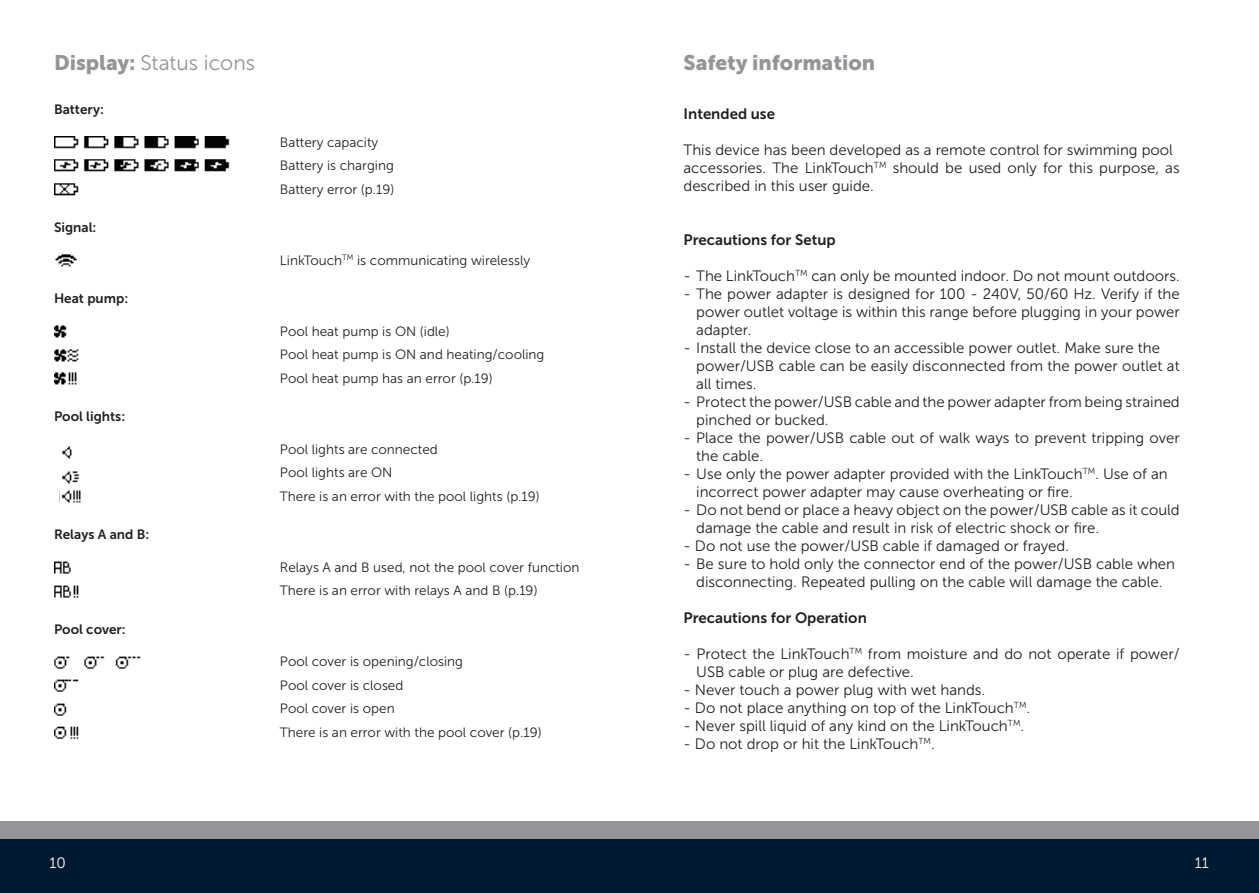
<style>
.page{position:relative;width:1259px;height:893px;background:#fff}
.page>*{position:absolute;margin:0;border:0;box-sizing:border-box;transform-origin:0 0}
.t1{font:21px "Museo Sans 300";color:#939598}
.t2{font:21px "Museo Sans 900";color:#939598}
.t3{font:15px/18px "Museo Sans 300";color:#231f20}
.t4{font:15px "Museo Sans 700";color:#231f20}
.t5{font:15px "Museo Sans 300";color:#fff}
.t6{font:13.5px/23.5px "Museo Sans 300";color:#231f20}
.t7{font:13.5px "Museo Sans 700";color:#231f20}
.s1{font-family:"Museo Sans 900"}
</style>
<div class="page">
<div style="left:614px;top:839px;width:645px;height:54px;background:#001930"></div>
<div style="left:614px;top:822px;width:645px;height:17px;background:#939598"></div>
<div style="left:0;top:839px;width:644px;height:54px;background:#001930"></div>
<div style="left:0;top:822px;width:644px;height:17px;background:#939598"></div>
<img style="left:54px;top:136px;width:176px;height:13px">
<img style="left:54px;top:160px;width:176px;height:12px">
<img style="left:54px;top:183px;width:25px;height:13px">
<img style="left:55px;top:254px;width:22px;height:13px">
<img style="left:54px;top:325px;width:13px;height:13px">
<img style="left:62px;top:446px;width:10px;height:13px">
<img style="left:54px;top:562px;width:17px;height:12px">
<img style="left:54px;top:349px;width:25px;height:13px">
<img style="left:62px;top:471px;width:18px;height:13px">
<img style="left:54px;top:585px;width:25px;height:13px">
<img style="left:54px;top:373px;width:23px;height:12px">
<img style="left:59px;top:491px;width:19px;height:12px">
<img style="left:60px;top:491px;width:13px;height:12px">
<img style="left:78px;top:491px;width:3px;height:12px">
<img style="left:54px;top:656px;width:87px;height:13px">
<img style="left:54px;top:680px;width:25px;height:12px">
<svg style="left:64px;top:680px;width:12px;height:1px"></svg>
<img style="left:54px;top:703px;width:13px;height:13px">
<img style="left:54px;top:727px;width:25px;height:13px">
<h1 class="t1" style="left:54px;top:51px;width:203px"><span class="s1">Display:</span> Status icons</h1>
<h1 class="t2" style="left:683px;top:50px;width:193px">Safety information</h1>
<p class="t4" style="left:683px;top:106px;width:93px">Intended use</p>
<p class="t3" style="left:683px;top:141px;width:498px">This device has been developed as a remote control for swimming pool accessories. The LinkTouch<sup>TM</sup> should be used only for this purpose, as described in this user guide.</p>
<p class="t7" style="left:54px;top:102px;width:52px">Battery:</p>
<p class="t6" style="left:280px;top:130px;width:100px">Battery capacity</p>
<p class="t6" style="left:280px;top:154px;width:116px">Battery is charging<br>Battery error (p.19)</p>
<p class="t7" style="left:54px;top:220px;width:44px">Signal:</p>
<p class="t7" style="left:54px;top:291px;width:76px">Heat pump:</p>
<p class="t7" style="left:54px;top:409px;width:73px">Pool lights:</p>
<p class="t7" style="left:54px;top:527px;width:97px">Relays A and B:</p>
<p class="t7" style="left:54px;top:622px;width:73px">Pool cover:</p>
<p class="t6" style="left:280px;top:248px;width:252px">LinkTouch<sup>TM</sup> is communicating wirelessly</p>
<p class="t6" style="left:280px;top:319px;width:171px">Pool heat pump is ON (idle)</p>
<p class="t6" style="left:280px;top:343px;width:266px">Pool heat pump is ON and heating/cooling</p>
<p class="t6" style="left:280px;top:366px;width:214px">Pool heat pump has an error (p.19)</p>
<p class="t6" style="left:280px;top:437px;width:159px">Pool lights are connected</p>
<p class="t6" style="left:280px;top:461px;width:114px">Pool lights are ON</p>
<p class="t6" style="left:280px;top:484px;width:261px">There is an error with the pool lights (p.19)</p>
<p class="t6" style="left:280px;top:555px;width:301px">Relays A and B used, not the pool cover function</p>
<p class="t6" style="left:280px;top:579px;width:259px">There is an error with relays A and B (p.19)</p>
<p class="t6" style="left:280px;top:650px;width:185px">Pool cover is opening/closing</p>
<p class="t6" style="left:280px;top:697px;width:116px">Pool cover is open</p>
<p class="t6" style="left:280px;top:674px;width:125px">Pool cover is closed</p>
<p class="t6" style="left:280px;top:721px;width:263px">There is an error with the pool cover (p.19)</p>
<p class="t4" style="left:683px;top:232px;width:154px">Precautions for Setup</p>
<p class="t3" style="left:683px;top:267px;width:498px">- The LinkTouch<sup>TM</sup> can only be mounted indoor. Do not mount outdoors.</p>
<p class="t3" style="left:696px;top:285px;width:485px;text-align:justify;text-indent:-13px">- The power adapter is designed for 100 - 240V, 50/60 Hz. Verify if the power outlet voltage is within this range before plugging in your power adapter.</p>
<p class="t3" style="left:696px;top:339px;width:485px;text-indent:-13px">- Install the device close to an accessible power outlet. Make sure the power/USB cable can be easily disconnected from the power outlet at all times.</p>
<p class="t3" style="left:696px;top:393px;width:485px;text-indent:-13px">- Protect the power/USB cable and the power adapter from being strained pinched or bucked.</p>
<p class="t3" style="left:696px;top:429px;width:485px;text-indent:-13px">- Place the power/USB cable out of walk ways to prevent tripping over the cable.</p>
<p class="t3" style="left:696px;top:465px;width:473px;text-indent:-13px">- Use only the power adapter provided with the LinkTouch<sup>TM</sup>. Use of an incorrect power adapter may cause overheating or fire.</p>
<p class="t3" style="left:696px;top:501px;width:485px;text-indent:-13px">- Do not bend or place a heavy object on the power/USB cable as it could damage the cable and result in risk of electric shock or fire.</p>
<p class="t3" style="left:683px;top:537px;width:387px">- Do not use the power/USB cable if damaged or frayed.</p>
<p class="t3" style="left:683px;top:555px;width:493px;text-align:center">- Be sure to hold only the connector end of the power/USB cable when disconnecting. Repeated pulling on the cable will damage the cable.</p>
<p class="t4" style="left:683px;top:610px;width:185px">Precautions for Operation</p>
<p class="t3" style="left:696px;top:645px;width:485px;text-indent:-13px">- Protect the LinkTouch<sup>TM</sup> from moisture and do not operate if power/<br>USB cable or plug are defective.</p>
<p class="t3" style="left:683px;top:681px;width:303px">- Never touch a power plug with wet hands.</p>
<p class="t3" style="left:683px;top:699px;width:348px">- Do not place anything on top of the LinkTouch<sup>TM</sup>.</p>
<p class="t3" style="left:683px;top:717px;width:342px">- Never spill liquid of any kind on the LinkTouch<sup>TM</sup>.</p>
<p class="t3" style="left:683px;top:735px;width:253px">- Do not drop or hit the LinkTouch<sup>TM</sup>.</p>
<p class="t5" style="left:50px;top:854px;width:18px">10</p>
<p class="t5" style="left:1194px;top:854px;width:15px">11</p>
</div>
